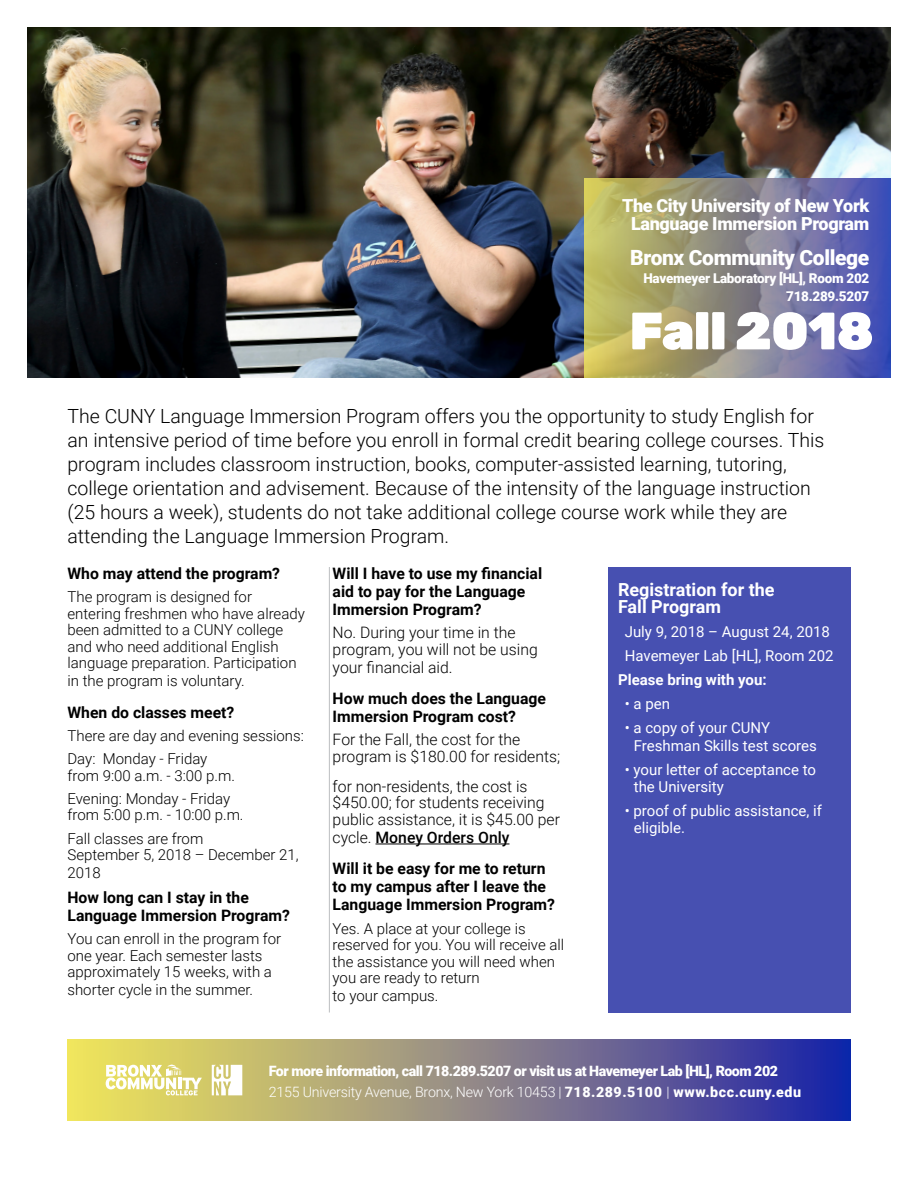
<style>
.page{position:relative;width:918px;height:1188px;background:#fff}
.page>*{position:absolute;margin:0;border:0;box-sizing:border-box;transform-origin:0 0}
.t1{font:900 52.5px "Rubik";letter-spacing:-.015em;color:#fff}
.t2{font:900 21px "Roboto";letter-spacing:-.02em;color:#fff}
.t3{font:300 19.5px/24px "Roboto";color:#000}
.t4{font:900 18px/18px "Roboto";letter-spacing:-.02em;color:#fff;text-align:center}
.t5{font:700 18px/17.2px "Roboto";color:#fff}
.t6{font:700 15.75px/18px "Roboto";color:#000}
.t7{font:300 15.75px/16.5px "Roboto";color:#000}
.t8{font:300 15px/16.5px "Roboto";color:#000}
.t9{font:15px/17.2px "Roboto";color:#fff}
.t10{font:700 15px "Roboto";color:#fff}
.t11{font:900 14.25px/20.2px "Roboto";letter-spacing:-.035em;color:#fff}
.t12{font:900 13.5px/18px "Roboto";letter-spacing:-.02em;color:#fff;text-align:right}
.s1{font-weight:300}
.s2{font-weight:500}
</style>
<div class="page">
<img style="left:27px;top:27px;width:864px;height:351px">
<svg style="left:584px;top:178px;width:307px;height:200px;background:#8b8989"></svg>
<div style="left:608px;top:567px;width:242px;height:445px;background:#4750b1"></div>
<hr style="left:376px;top:844px;width:133px;height:1px;background:#000">
<svg style="left:68px;top:1040px;width:782px;height:80px;background:#8a8485"></svg>
<hr style="left:329px;top:567px;width:1px;height:445px;background:#bcbec0">
<svg style="left:212px;top:1065px;width:30px;height:30px"></svg>
<svg style="left:106px;top:1065px;width:96px;height:30px"></svg>
<p class="t4" style="left:622px;top:196px;width:249px">The City University of New York<br>Language Immersion Program</p>
<h2 class="t2" style="left:630px;top:243px;width:241px">Bronx Community College</h2>
<p class="t12" style="left:643px;top:269px;width:227px">Havemeyer Laboratory [HL], Room 202<br>718.289.5207</p>
<h1 class="t1" style="left:629px;top:300px;width:246px">Fall 2018</h1>
<p class="t3" style="left:68px;top:403px;width:758px">The CUNY Language Immersion Program offers you the opportunity to study English for an intensive period of time before you enroll in formal credit bearing college courses. This program includes classroom instruction, books, computer-assisted learning, tutoring, college orientation and advisement. Because of the intensity of the language instruction (25 hours a week), students do not take additional college course work while they are attending the Language Immersion Program.</p>
<p class="t6" style="left:68px;top:564px;width:214px">Who may attend the program?</p>
<p class="t8" style="left:68px;top:588px;width:239px">The program is designed for entering freshmen who have already been admitted to a CUNY college and who need additional English language preparation. Participation</p>
<p class="t8" style="left:68px;top:672px;width:179px">in the program is voluntary.</p>
<p class="t6" style="left:68px;top:702px;width:168px">When do classes meet?</p>
<p class="t8" style="left:68px;top:723px;width:238px;line-height:23.2px">There are day and evening sessions:<br>Day: Monday - Friday</p>
<p class="t8" style="left:68px;top:763px;width:169px;line-height:23.2px">from 9:00 a.m. - 3:00 p.m.<br>Evening: Monday - Friday</p>
<p class="t8" style="left:68px;top:803px;width:178px;line-height:23.2px">from 5:00 p.m. - 10:00 p.m.<br>Fall classes are from</p>
<p class="t8" style="left:68px;top:845px;width:233px;line-height:18px">September 5, 2018 – December 21,<br>2018</p>
<p class="t6" style="left:68px;top:888px;width:224px">How long can I stay in the<br>Language Immersion Program?</p>
<p class="t8" style="left:68px;top:930px;width:215px">You can enroll in the program for one year. Each semester lasts approximately 15 weeks, with a</p>
<p class="t8" style="left:68px;top:981px;width:187px">shorter cycle in the summer.</p>
<p class="t6" style="left:333px;top:564px;width:211px">Will I have to use my financial aid to pay for the Language<br>Immersion Program?</p>
<p class="t7" style="left:333px;top:624px;width:207px">No. During your time in the program, you will not be using</p>
<p class="t7" style="left:333px;top:658px;width:122px">your financial aid.</p>
<p class="t6" style="left:333px;top:689px;width:215px">How much does the Language<br>Immersion Program cost?</p>
<p class="t7" style="left:333px;top:731px;width:229px">For the Fall, the cost for the program is $180.00 for residents;</p>
<p class="t7" style="left:333px;top:777px;width:229px">for non-residents, the cost is $450.00; for students receiving public assistance, it is $45.00 per</p>
<p class="t6" style="left:333px;top:821px;width:214px;line-height:31.5px"><span class="s1">cycle.</span> <span class="s2">Money Orders Only<br></span>Will it be easy for me to return</p>
<p class="t6" style="left:333px;top:877px;width:224px">to my campus after I leave the<br>Language Immersion Program?</p>
<p class="t8" style="left:333px;top:919px;width:233px">Yes. A place at your college is reserved for you. You will receive all the assistance you will need when you are ready to return</p>
<p class="t8" style="left:333px;top:987px;width:107px">to your campus.</p>
<p class="t5" style="left:618px;top:580px;width:158px">Registration for the<br>Fall Program</p>
<p class="t9" style="left:625px;top:619px;width:210px;line-height:24px">July 9, 2018 – August 24, 2018<br>Havemeyer Lab [HL], Room 202</p>
<p class="t10" style="left:618px;top:669px;width:150px">Please bring with you:</p>
<p class="t9" style="left:625px;top:695px;width:47px">• a pen</p>
<p class="t9" style="left:634px;top:719px;width:185px;text-indent:-9px">• a copy of your CUNY<br>Freshman Skills test scores</p>
<p class="t9" style="left:634px;top:760px;width:184px;text-indent:-9px">• your letter of acceptance to the University</p>
<p class="t9" style="left:634px;top:801px;width:190px;text-indent:-9px">• proof of public assistance, if eligible.</p>
<p class="t11" style="left:269px;top:1061px;width:534px">For more information, call 718.289.5207 or visit us at Havemeyer Lab [HL], Room 202<br><span class="s1">2155 University Avenue, Bronx, New York 10453 |</span> 718.289.5100 <span class="s1">|</span> www.bcc.cuny.edu</p>
</div>
